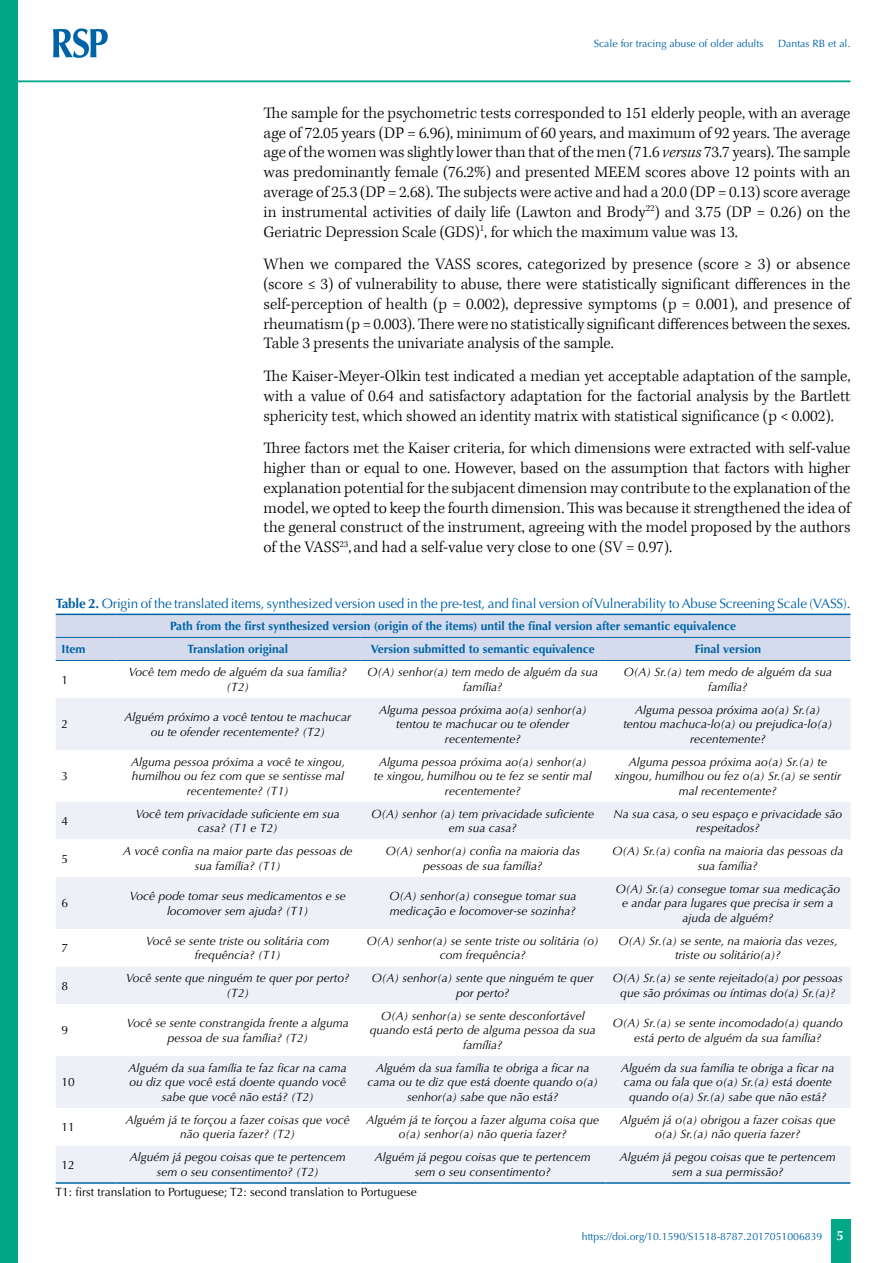
<style>
.page{position:relative;width:893px;height:1263px;background:#fff}
.page>*{position:absolute;margin:0;border:0;box-sizing:border-box;transform-origin:0 0}
.t1{font:300 16.5px/19.8px "Kepler Std";color:#000;text-align:justify}
.t2{font:13.5px "Optima";letter-spacing:-.015em;color:#0063a7}
.t3{font:700 13.5px "Optima";color:#fff}
.t4{font:italic 12px/14.4px "Optima";color:#000;text-align:center}
.t5{font:700 12px "Optima";color:#0063a7}
.t6{font:12px "Optima";color:#000}
.t7{font:10.5px "Optima";color:#0063a7}
.s1{font-style:italic}
.s2{font-weight:700}
</style>
<div class="page">
<div style="left:831px;top:1220px;width:20px;height:43px;background:#00a887"></div>
<div style="left:0;top:0;width:18px;height:1263px;background:#00a887"></div>
<svg style="left:53px;top:28px;width:55px;height:30px"></svg>
<hr style="left:18px;top:80px;width:832px;height:2px;background:#00a887">
<div style="left:56px;top:615px;width:794px;height:45px;background:#d4dbec"></div>
<div style="left:56px;top:698px;width:794px;height:484px;background:#eef0f7"></div>
<svg style="left:56px;top:750px;width:794px;height:395px"></svg>
<hr style="left:56px;top:637px;width:59px;height:1px;background:#0063a7">
<hr style="left:115px;top:637px;width:245px;height:1px;background:#0063a7">
<hr style="left:360px;top:637px;width:245px;height:1px;background:#0063a7">
<hr style="left:605px;top:637px;width:245px;height:1px;background:#0063a7">
<hr style="left:56px;top:614px;width:59px;height:1px;background:#0063a7">
<hr style="left:115px;top:614px;width:245px;height:1px;background:#0063a7">
<hr style="left:360px;top:614px;width:245px;height:1px;background:#0063a7">
<hr style="left:605px;top:614px;width:245px;height:1px;background:#0063a7">
<hr style="left:56px;top:660px;width:59px;height:1px;background:#0063a7">
<hr style="left:115px;top:660px;width:245px;height:1px;background:#0063a7">
<hr style="left:360px;top:660px;width:245px;height:1px;background:#0063a7">
<hr style="left:605px;top:660px;width:245px;height:1px;background:#0063a7">
<hr style="left:56px;top:1182px;width:59px;height:2px;background:#0063a7">
<hr style="left:115px;top:1182px;width:245px;height:2px;background:#0063a7">
<hr style="left:360px;top:1182px;width:245px;height:2px;background:#0063a7">
<hr style="left:605px;top:1182px;width:245px;height:2px;background:#0063a7">
<p class="t7" style="left:594px;top:37px;width:171px">Scale for tracing abuse of older adults</p>
<p class="t7" style="left:778px;top:37px;width:74px">Dantas RB et al.</p>
<p class="t1" style="left:264px;top:103px;width:588px">The sample for the psychometric tests corresponded to 151 elderly people, with an average age of 72.05 years (DP = 6.96), minimum of 60 years, and maximum of 92 years. The average age of the women was slightly lower than that of the men (71.6 <span class="s1">versus</span> 73.7 years). The sample was predominantly female (76.2%) and presented MEEM scores above 12 points with an average of 25.3 (DP = 2.68). The subjects were active and had a 20.0 (DP = 0.13) score average in instrumental activities of daily life (Lawton and Brody<sup>22</sup>) and 3.75 (DP = 0.26) on the Geriatric Depression Scale (GDS)<sup>1</sup>, for which the maximum value was 13.</p>
<p class="t1" style="left:264px;top:255px;width:588px">When we compared the VASS scores, categorized by presence (score ≥ 3) or absence (score ≤ 3) of vulnerability to abuse, there were statistically significant differences in the self-perception of health (p = 0.002), depressive symptoms (p = 0.001), and presence of rheumatism (p = 0.003). There were no statistically significant differences between the sexes.<br>Table 3 presents the univariate analysis of the sample.</p>
<p class="t1" style="left:264px;top:367px;width:588px">The Kaiser-Meyer-Olkin test indicated a median yet acceptable adaptation of the sample, with a value of 0.64 and satisfactory adaptation for the factorial analysis by the Bartlett sphericity test, which showed an identity matrix with statistical significance (p &lt; 0.002).</p>
<p class="t1" style="left:264px;top:439px;width:588px">Three factors met the Kaiser criteria, for which dimensions were extracted with self-value higher than or equal to one. However, based on the assumption that factors with higher explanation potential for the subjacent dimension may contribute to the explanation of the model, we opted to keep the fourth dimension. This was because it strengthened the idea of the general construct of the instrument, agreeing with the model proposed by the authors of the VASS<sup>23</sup>, and had a self-value very close to one (SV = 0.97).</p>
<p class="t2" style="left:56px;top:595px;width:796px"><span class="s2">Table 2.</span> Origin of the translated items, synthesized version used in the pre-test, and final version of Vulnerability to Abuse Screening Scale (VASS).</p>
<p class="t5" style="left:170px;top:619px;width:567px">Path from the first synthesized version (origin of the items) until the final version after semantic equivalence</p>
<p class="t5" style="left:61px;top:642px;width:25px">Item</p>
<p class="t5" style="left:187px;top:642px;width:102px">Translation original</p>
<p class="t5" style="left:371px;top:642px;width:226px">Version submitted to semantic equivalence</p>
<p class="t5" style="left:695px;top:642px;width:68px">Final version</p>
<p class="t6" style="left:61px;top:673px;width:8px">1</p>
<p class="t4" style="left:129px;top:665px;width:219px">Você tem medo de alguém da sua família? (T2)</p>
<p class="t4" style="left:368px;top:665px;width:232px">O(A) senhor(a) tem medo de alguém da sua família?</p>
<p class="t4" style="left:624px;top:665px;width:210px">O(A) Sr.(a) tem medo de alguém da sua família?</p>
<p class="t6" style="left:61px;top:717px;width:8px">2</p>
<p class="t4" style="left:125px;top:710px;width:228px">Alguém próximo a você tentou te machucar ou te ofender recentemente? (T2)</p>
<p class="t4" style="left:379px;top:703px;width:209px">Alguma pessoa próxima ao(a) senhor(a) tentou te machucar ou te ofender recentemente?</p>
<p class="t4" style="left:623px;top:703px;width:211px">Alguma pessoa próxima ao(a) Sr.(a) tentou machuca-lo(a) ou prejudica-lo(a) recentemente?</p>
<p class="t6" style="left:61px;top:769px;width:8px">3</p>
<p class="t4" style="left:131px;top:755px;width:215px">Alguma pessoa próxima a você te xingou, humilhou ou fez com que se sentisse mal recentemente? (T1)</p>
<p class="t4" style="left:374px;top:755px;width:219px">Alguma pessoa próxima ao(a) senhor(a) te xingou, humilhou ou te fez se sentir mal recentemente?</p>
<p class="t4" style="left:615px;top:755px;width:228px">Alguma pessoa próxima ao(a) Sr.(a) te xingou, humilhou ou fez o(a) Sr.(a) se sentir mal recentemente?</p>
<p class="t6" style="left:61px;top:814px;width:8px">4</p>
<p class="t4" style="left:136px;top:807px;width:205px">Você tem privacidade suficiente em sua casa? (T1 e T2)</p>
<p class="t4" style="left:372px;top:807px;width:224px">O(A) senhor (a) tem privacidade suficiente em sua casa?</p>
<p class="t4" style="left:614px;top:807px;width:230px">Na sua casa, o seu espaço e privacidade são respeitados?</p>
<p class="t6" style="left:61px;top:851px;width:8px">5</p>
<p class="t4" style="left:123px;top:844px;width:231px">A você confia na maior parte das pessoas de sua família? (T1)</p>
<p class="t4" style="left:386px;top:844px;width:196px">O(A) senhor(a) confia na maioria das pessoas de sua família?</p>
<p class="t4" style="left:612px;top:844px;width:233px">O(A) Sr.(a) confia na maioria das pessoas da sua família?</p>
<p class="t6" style="left:61px;top:896px;width:8px">6</p>
<p class="t4" style="left:130px;top:889px;width:217px">Você pode tomar seus medicamentos e se locomover sem ajuda? (T1)</p>
<p class="t4" style="left:389px;top:889px;width:188px;text-align:left">O(A) senhor(a) consegue tomar sua medicação e locomover-se sozinha?</p>
<p class="t4" style="left:616px;top:882px;width:226px">O(A) Sr.(a) consegue tomar sua medicação e andar para lugares que precisa ir sem a ajuda de alguém?</p>
<p class="t6" style="left:61px;top:941px;width:8px">7</p>
<p class="t4" style="left:146px;top:934px;width:185px">Você se sente triste ou solitária com frequência? (T1)</p>
<p class="t4" style="left:367px;top:934px;width:233px">O(A) senhor(a) se sente triste ou solitária (o) com frequência?</p>
<p class="t4" style="left:619px;top:934px;width:221px">O(A) Sr.(a) se sente, na maioria das vezes, triste ou solitário(a)?</p>
<p class="t6" style="left:61px;top:978px;width:8px">8</p>
<p class="t4" style="left:126px;top:971px;width:225px">Você sente que ninguém te quer por perto? (T2)</p>
<p class="t4" style="left:372px;top:971px;width:223px">O(A) senhor(a) sente que ninguém te quer por perto?</p>
<p class="t4" style="left:613px;top:971px;width:232px">O(A) Sr.(a) se sente rejeitado(a) por pessoas que são próximas ou íntimas do(a) Sr.(a)?</p>
<p class="t6" style="left:61px;top:1023px;width:8px">9</p>
<p class="t4" style="left:127px;top:1016px;width:224px">Você se sente constrangida frente a alguma pessoa de sua família? (T2)</p>
<p class="t4" style="left:370px;top:1009px;width:228px">O(A) senhor(a) se sente desconfortável quando está perto de alguma pessoa da sua família?</p>
<p class="t4" style="left:613px;top:1016px;width:231px">O(A) Sr.(a) se sente incomodado(a) quando está perto de alguém da sua família?</p>
<p class="t6" style="left:61px;top:1075px;width:15px">10</p>
<p class="t4" style="left:129px;top:1061px;width:220px">Alguém da sua família te faz ficar na cama ou diz que você está doente quando você sabe que você não está? (T2)</p>
<p class="t4" style="left:367px;top:1061px;width:232px">Alguém da sua família te obriga a ficar na cama ou te diz que está doente quando o(a) senhor(a) sabe que não está?</p>
<p class="t4" style="left:621px;top:1061px;width:215px">Alguém da sua família te obriga a ficar na cama ou fala que o(a) Sr.(a) está doente quando o(a) Sr.(a) sabe que não está?</p>
<p class="t6" style="left:61px;top:1120px;width:15px">11</p>
<p class="t4" style="left:126px;top:1113px;width:226px">Alguém já te forçou a fazer coisas que você não queria fazer? (T2)</p>
<p class="t4" style="left:366px;top:1113px;width:234px">Alguém já te forçou a fazer alguma coisa que o(a) senhor(a) não queria fazer?</p>
<p class="t4" style="left:620px;top:1113px;width:217px">Alguém já o(a) obrigou a fazer coisas que o(a) Sr.(a) não queria fazer?</p>
<p class="t6" style="left:61px;top:1157px;width:15px">12</p>
<p class="t4" style="left:130px;top:1150px;width:217px">Alguém já pegou coisas que te pertencem sem o seu consentimento? (T2)</p>
<p class="t4" style="left:375px;top:1150px;width:217px">Alguém já pegou coisas que te pertencem sem o seu consentimento?</p>
<p class="t4" style="left:620px;top:1150px;width:217px">Alguém já pegou coisas que te pertencem sem a sua permissão?</p>
<p class="t6" style="left:56px;top:1185px;width:363px">T1: first translation to Portuguese; T2: second translation to Portuguese</p>
<p class="t7" style="left:582px;top:1230px;width:242px">https://doi.org/10.1590/S1518-8787.2017051006839</p>
<p class="t3" style="left:836px;top:1227px;width:9px">5</p>
</div>
